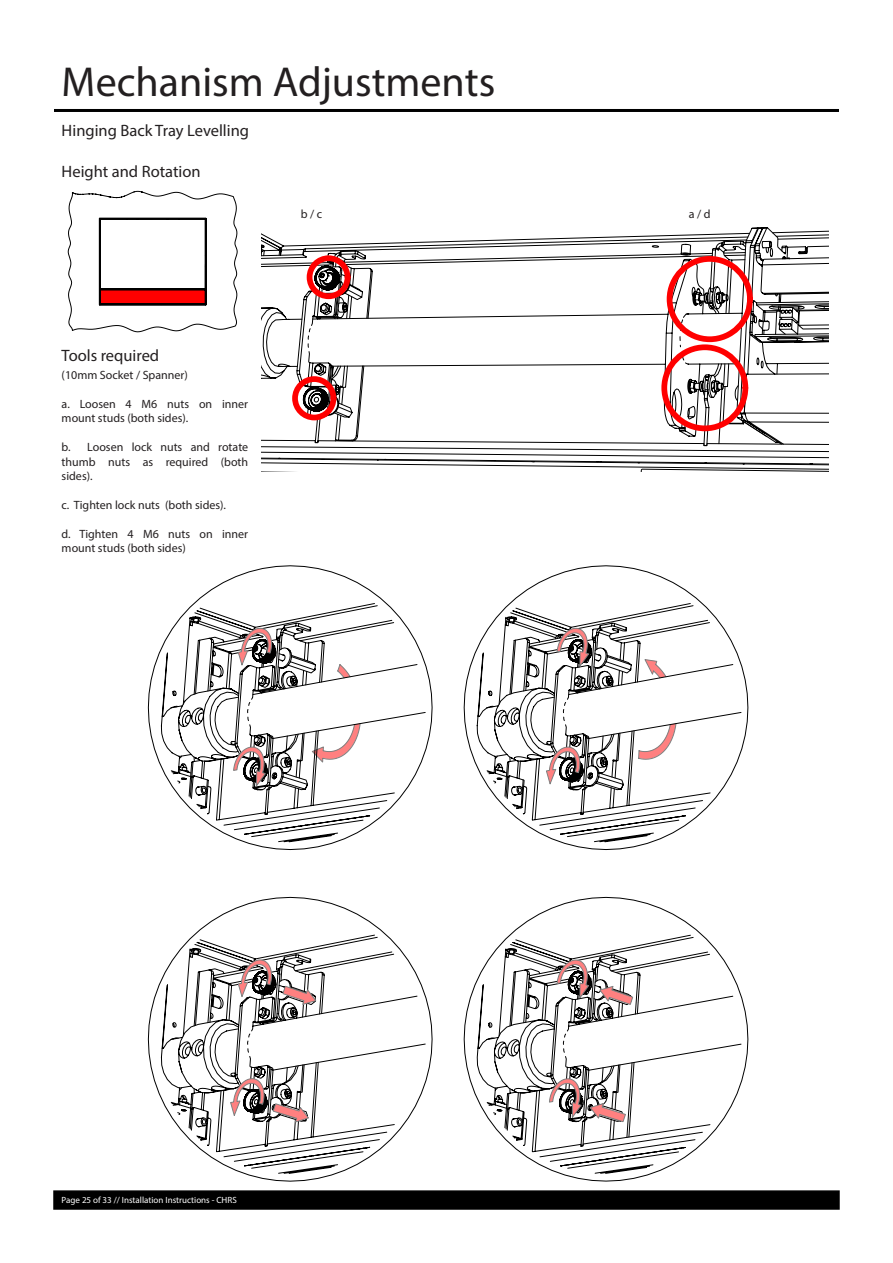
<style>
.page{position:relative;width:893px;height:1263px;background:#fff}
.page>*{position:absolute;margin:0;border:0;box-sizing:border-box;transform-origin:0 0}
.t1{font:42px "Myriad Pro";color:#231f20}
.t2{font:16.5px "Myriad Pro";color:#231f20}
.t3{font:12px/14.4px "Myriad Pro";color:#231f20}
.t4{font:9px "Myriad Pro";color:#fff}
</style>
<div class="page">
<div style="left:53px;top:1190px;width:787px;height:20px;background:#000;border:2px solid #000"></div>
<hr style="left:54px;top:109px;width:785px;height:3px;background:#000">
<svg style="left:68px;top:191px;width:169px;height:141px"></svg>
<svg style="left:148px;top:565px;width:285px;height:285px"></svg>
<svg style="left:463px;top:565px;width:286px;height:285px"></svg>
<svg style="left:148px;top:896px;width:285px;height:286px"></svg>
<svg style="left:463px;top:896px;width:286px;height:286px"></svg>
<svg style="left:261px;top:227px;width:567px;height:244px"></svg>
<svg style="left:289px;top:252px;width:467px;height:182px"></svg>
<h1 class="t1" style="left:62px;top:56px;width:435px">Mechanism Adjustments</h1>
<h2 class="t2" style="left:62px;top:120px;width:189px">Hinging Back Tray Levelling</h2>
<h2 class="t2" style="left:62px;top:161px;width:140px">Height and Rotation</h2>
<h2 class="t2" style="left:62px;top:346px;width:99px">Tools required</h2>
<p class="t3" style="left:62px;top:368px;width:128px">(10mm Socket / Spanner)</p>
<p class="t3" style="left:62px;top:397px;width:188px">a. Loosen 4 M6 nuts on inner mount studs (both sides).</p>
<p class="t3" style="left:62px;top:440px;width:188px;text-align:justify">b. Loosen lock nuts and rotate thumb nuts as required (both sides).</p>
<p class="t3" style="left:62px;top:497px;width:166px">c. Tighten lock nuts (both sides).</p>
<p class="t3" style="left:62px;top:526px;width:188px">d. Tighten 4 M6 nuts on inner mount studs (both sides)</p>
<p class="t3" style="left:301px;top:206px;width:23px">b / c</p>
<p class="t3" style="left:689px;top:206px;width:23px">a / d</p>
<p class="t4" style="left:62px;top:1194px;width:177px">Page 25 of 33 // Installation Instructions - CHRS</p>
</div>
